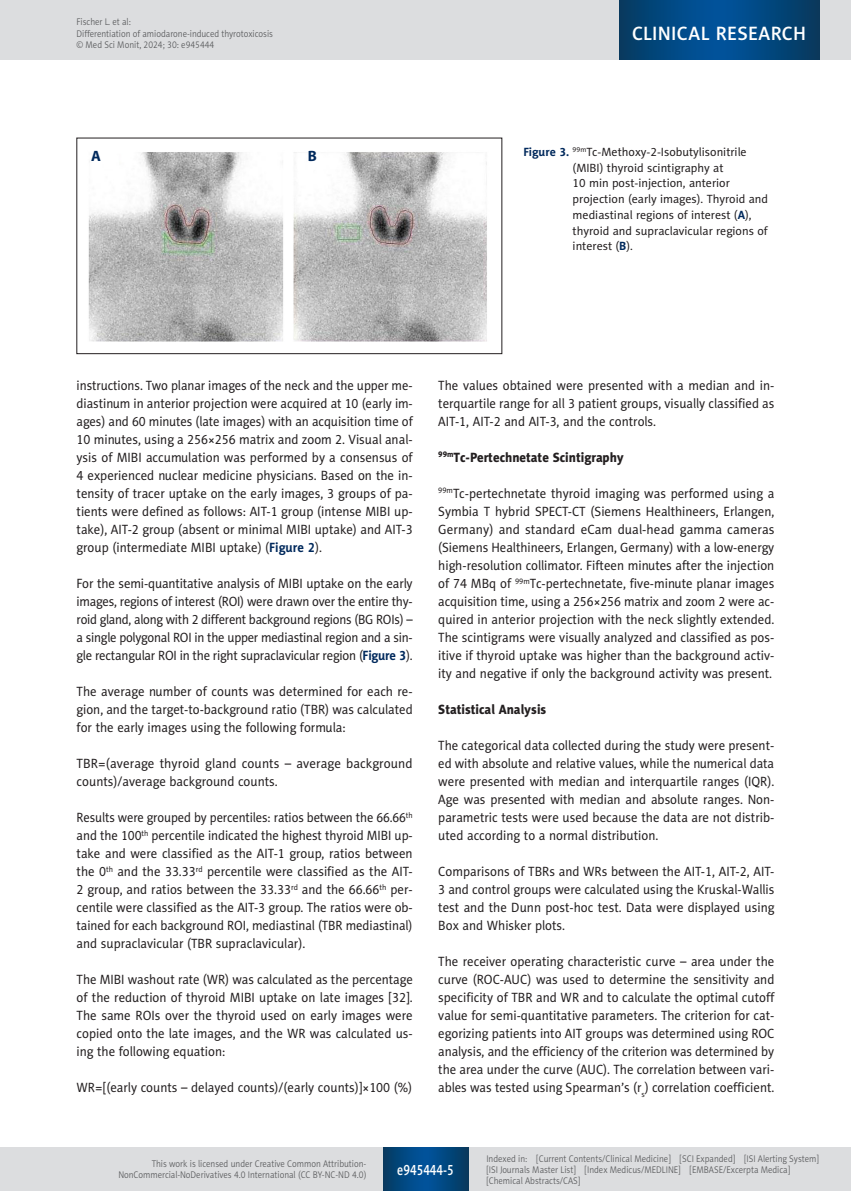
<style>
.page{position:relative;width:851px;height:1191px;background:#fff}
.page>*{position:absolute;margin:0;border:0;box-sizing:border-box;transform-origin:0 0}
.t1{font:19.5px "Naomi Sans EFN Medium";letter-spacing:.015em;color:#fff}
.t2{font:15px "Naomi Sans EFN Medium";color:#fff;scale:.8 1}
.t3{font:700 15px "Myriad Pro";color:#00295c}
.MSM_Body{font:13.5px/18px "Naomi Sans EFN";color:#231f20;text-align:justify;scale:.95 1}
.MSM_Body-2{font:13.5px/18px "Naomi Sans EFN";color:#231f20;text-align:justify;scale:.94 1}
.MSM_Body-3{font:13.5px/18px "Naomi Sans EFN";color:#231f20;text-align:justify;scale:.93 1}
.MSM_Body-4{font:13.5px/18px "Naomi Sans EFN";color:#231f20;scale:.96 1}
.MSM_Headline_2{font:13.5px "Naomi Sans EFN Heavy";color:#231f20;scale:.95 1}
.MSM_Rycina_tytul{font:12px/15.8px "Naomi Sans EFN";color:#231f20}
.t4{font:9.75px/11.2px "Naomi Sans EFN Light";color:#57585a;scale:.9 1}
.s1{font-weight:700;color:#00295c}
</style>
<div class="page">
<img style="left:88px;top:152px;width:399px;height:190px">
<div style="left:77px;top:138px;width:425px;height:216px;border:1px solid #231f20"></div>
<div style="left:0;top:1148px;width:850px;height:43px;background:#dcdddf"></div>
<svg style="left:383px;top:1147px;width:85px;height:43px;background:#02477e"></svg>
<div style="left:0;top:0;width:850px;height:60px;background:#dcdddf"></div>
<svg style="left:619px;top:0;width:200px;height:60px;background:#02477e"></svg>
<p class="t4" style="left:77px;top:16px;width:220px">Fischer L. et al:<br>Differentiation of amiodarone-induced thyrotoxicosis © Med Sci Monit, 2024; 30: e945444</p>
<h1 class="t1" style="left:632px;top:22px;width:175px">CLINICAL RESEARCH</h1>
<p class="t3" style="left:91px;top:147px;width:11px">A</p>
<p class="t3" style="left:308px;top:147px;width:11px">B</p>
<p class="MSM_Rycina_tytul" style="left:572px;top:144px;width:197px;text-indent:-49px"><span class="s1">Figure 3.</span> <sup>99m</sup>Tc-Methoxy-2-Isobutylisonitrile (MIBI) thyroid scintigraphy at<br>10 min post-injection, anterior projection (early images). Thyroid and mediastinal regions of interest (<span class="s1">A</span>), thyroid and supraclavicular regions of interest (<span class="s1">B</span>).</p>
<p class="MSM_Body-2" style="left:77px;top:376px;width:359px">instructions. Two planar images of the neck and the upper me&shy;diastinum in anterior projection were acquired at 10 (early im&shy;ages) and 60 minutes (late images) with an acquisition time of 10 minutes, using a 256×256 matrix and zoom 2. Visual anal&shy;ysis of MIBI accumulation was performed by a consensus of 4 experienced nuclear medicine physicians. Based on the in&shy;tensity of tracer uptake on the early images, 3 groups of pa&shy;tients were defined as follows: AIT-1 group (intense MIBI up&shy;take), AIT-2 group (absent or minimal MIBI uptake) and AIT-3 group (intermediate MIBI uptake) (<span class="s1">Figure 2</span>).</p>
<p class="MSM_Body" style="left:77px;top:574px;width:355px">For the semi-quantitative analysis of MIBI uptake on the early images, regions of interest (ROI) were drawn over the entire thy&shy;roid gland, along with 2 different background regions (BG ROIs) – a single polygonal ROI in the upper mediastinal region and a sin&shy;gle rectangular ROI in the right supraclavicular region (<span class="s1">Figure 3</span>).</p>
<p class="MSM_Body" style="left:77px;top:682px;width:355px">The average number of counts was determined for each re&shy;gion, and the target-to-background ratio (TBR) was calculated for the early images using the following formula:</p>
<p class="MSM_Body-4" style="left:77px;top:754px;width:351px">TBR=(average thyroid gland counts – average background counts)/average background counts.</p>
<p class="MSM_Body-3" style="left:77px;top:808px;width:363px">Results were grouped by percentiles: ratios between the 66.66<sup>th </sup>and the 100<sup>th</sup> percentile indicated the highest thyroid MIBI up&shy;take and were classified as the AIT-1 group, ratios between the 0<sup>th</sup> and the 33.33<sup>rd</sup> percentile were classified as the AIT-2 group, and ratios between the 33.33<sup>rd</sup> and the 66.66<sup>th</sup> per&shy;centile were classified as the AIT-3 group. The ratios were ob&shy;tained for each background ROI, mediastinal (TBR mediastinal) and supraclavicular (TBR supraclavicular).</p>
<p class="MSM_Body-2" style="left:77px;top:970px;width:359px">The MIBI washout rate (WR) was calculated as the percentage of the reduction of thyroid MIBI uptake on late images [32].<br>The same ROIs over the thyroid used on early images were copied onto the late images, and the WR was calculated us&shy;ing the following equation:</p>
<p class="MSM_Body" style="left:77px;top:1078px;width:355px">WR=[(early counts – delayed counts)/(early counts)]×100 (%)</p>
<p class="MSM_Body" style="left:438px;top:376px;width:355px">The values obtained were presented with a median and in&shy;terquartile range for all 3 patient groups, visually classified as AIT-1, AIT-2 and AIT-3, and the controls.</p>
<p class="MSM_Headline_2" style="left:438px;top:449px;width:197px"><sup>99m</sup>Tc-Pertechnetate Scintigraphy</p>
<p class="MSM_Body" style="left:438px;top:484px;width:355px"><sup>99m</sup>Tc-pertechnetate thyroid imaging was performed using a Symbia T hybrid SPECT-CT (Siemens Healthineers, Erlangen, Germany) and standard eCam dual-head gamma cameras (Siemens Healthineers, Erlangen, Germany) with a low-energy high-resolution collimator. Fifteen minutes after the injection of 74 MBq of <sup>99m</sup>Tc-pertechnetate, five-minute planar images acquisition time, using a 256×256 matrix and zoom 2 were ac&shy;quired in anterior projection with the neck slightly extended.<br>The scintigrams were visually analyzed and classified as pos&shy;itive if thyroid uptake was higher than the background activ&shy;ity and negative if only the background activity was present.</p>
<p class="MSM_Headline_2" style="left:438px;top:701px;width:115px">Statistical Analysis</p>
<p class="MSM_Body" style="left:438px;top:736px;width:355px">The categorical data collected during the study were present&shy;ed with absolute and relative values, while the numerical data were presented with median and interquartile ranges (IQR).<br>Age was presented with median and absolute ranges. Non&shy;parametric tests were used because the data are not distrib&shy;uted according to a normal distribution.</p>
<p class="MSM_Body" style="left:438px;top:862px;width:355px">Comparisons of TBRs and WRs between the AIT-1, AIT-2, AIT-3 and control groups were calculated using the Kruskal-Wallis test and the Dunn post-hoc test. Data were displayed using Box and Whisker plots.</p>
<p class="MSM_Body" style="left:438px;top:952px;width:356px">The receiver operating characteristic curve – area under the curve (ROC-AUC) was used to determine the sensitivity and specificity of TBR and WR and to calculate the optimal cutoff value for semi-quantitative parameters. The criterion for cat&shy;egorizing patients into AIT groups was determined using ROC analysis, and the efficiency of the criterion was determined by the area under the curve (AUC). The correlation between vari&shy;ables was tested using Spearman’s (r<sub>s</sub>) correlation coefficient.</p>
<p class="t4" style="left:118px;top:1158px;width:277px;text-align:right">This work is licensed under Creative Common Attribution-<br>NonCommercial-NoDerivatives 4.0 International (CC BY-NC-ND 4.0)</p>
<p class="t2" style="left:397px;top:1160px;width:72px">e945444-5</p>
<p class="t4" style="left:486px;top:1152px;width:371px">Indexed in: [Current Contents/Clinical Medicine] [SCI Expanded] [ISI Alerting System] [ISI Journals Master List] [Index Medicus/MEDLINE] [EMBASE/Excerpta Medica] [Chemical Abstracts/CAS]</p>
</div>
